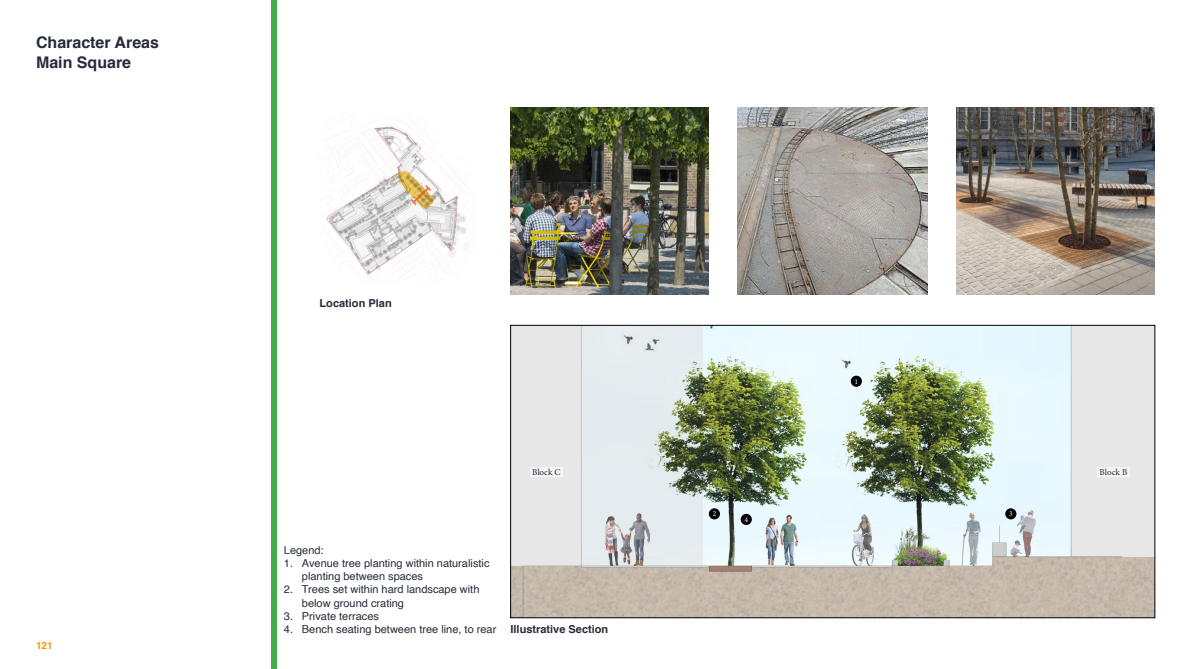
<style>
.page{position:relative;width:1191px;height:669px;background:#fff}
.page>*{position:absolute;margin:0;border:0;box-sizing:border-box;transform-origin:0 0}
.t1{font:700 16px/19.2px "Helvetica";color:#262b39}
.t2{font:11px/13.2px "Helvetica";color:#262b39}
.t3{font:700 11px "Helvetica";color:#262b39}
.t4{font:700 10px "Helvetica";color:#fb9500}
.t5{font:9px "Minion Pro";letter-spacing:-.005em;color:#262b39}
.t6{font:7.5px "Minion Pro";color:#fff}
</style>
<div class="page">
<div style="left:272px;top:0;width:5px;height:669px;background:#41ad49"></div>
<img style="left:737px;top:108px;width:190px;height:187px">
<img style="left:510px;top:108px;width:199px;height:187px">
<img style="left:957px;top:107px;width:198px;height:188px">
<img style="left:512px;top:327px;width:641px;height:289px">
<div style="left:1005px;top:508px;width:11px;height:11px;background:#000;border-radius:50%"></div>
<div style="left:740px;top:514px;width:12px;height:11px;background:#000;border-radius:50%"></div>
<div style="left:709px;top:508px;width:11px;height:11px;background:#000;border-radius:50%"></div>
<div style="left:850px;top:376px;width:12px;height:11px;background:#000;border-radius:50%"></div>
<div style="left:530px;top:467px;width:32px;height:10px;background:#f4f4f4"></div>
<div style="left:1097px;top:467px;width:32px;height:10px;background:#f4f4f4"></div>
<img style="left:326px;top:126px;width:140px;height:149px">
<svg style="left:409px;top:184px;width:24px;height:23px"></svg>
<h1 class="t1" style="left:36px;top:33px;width:125px">Character Areas<br>Main Square</h1>
<p class="t4" style="left:36px;top:638px;width:18px">121</p>
<p class="t3" style="left:319px;top:295px;width:74px">Location Plan</p>
<p class="t6" style="left:855px;top:376px;width:4px">1</p>
<p class="t2" style="left:284px;top:544px;width:41px">Legend:</p>
<p class="t2" style="left:302px;top:557px;width:189px;text-indent:-18px">1. Avenue tree planting within naturalistic planting between spaces</p>
<p class="t2" style="left:302px;top:583px;width:179px;text-indent:-18px">2. Trees set within hard landscape with below ground crating</p>
<p class="t2" style="left:284px;top:610px;width:97px">3. Private terraces</p>
<p class="t2" style="left:284px;top:623px;width:214px">4. Bench seating between tree line, to rear</p>
<p class="t5" style="left:532px;top:466px;width:30px">Block C</p>
<p class="t5" style="left:1099px;top:466px;width:29px">Block B</p>
<p class="t3" style="left:510px;top:620px;width:99px">Illustrative Section</p>
<p class="t6" style="left:712px;top:509px;width:5px">2</p>
<p class="t6" style="left:744px;top:515px;width:5px">4</p>
<p class="t6" style="left:1009px;top:509px;width:5px">3</p>
</div>
